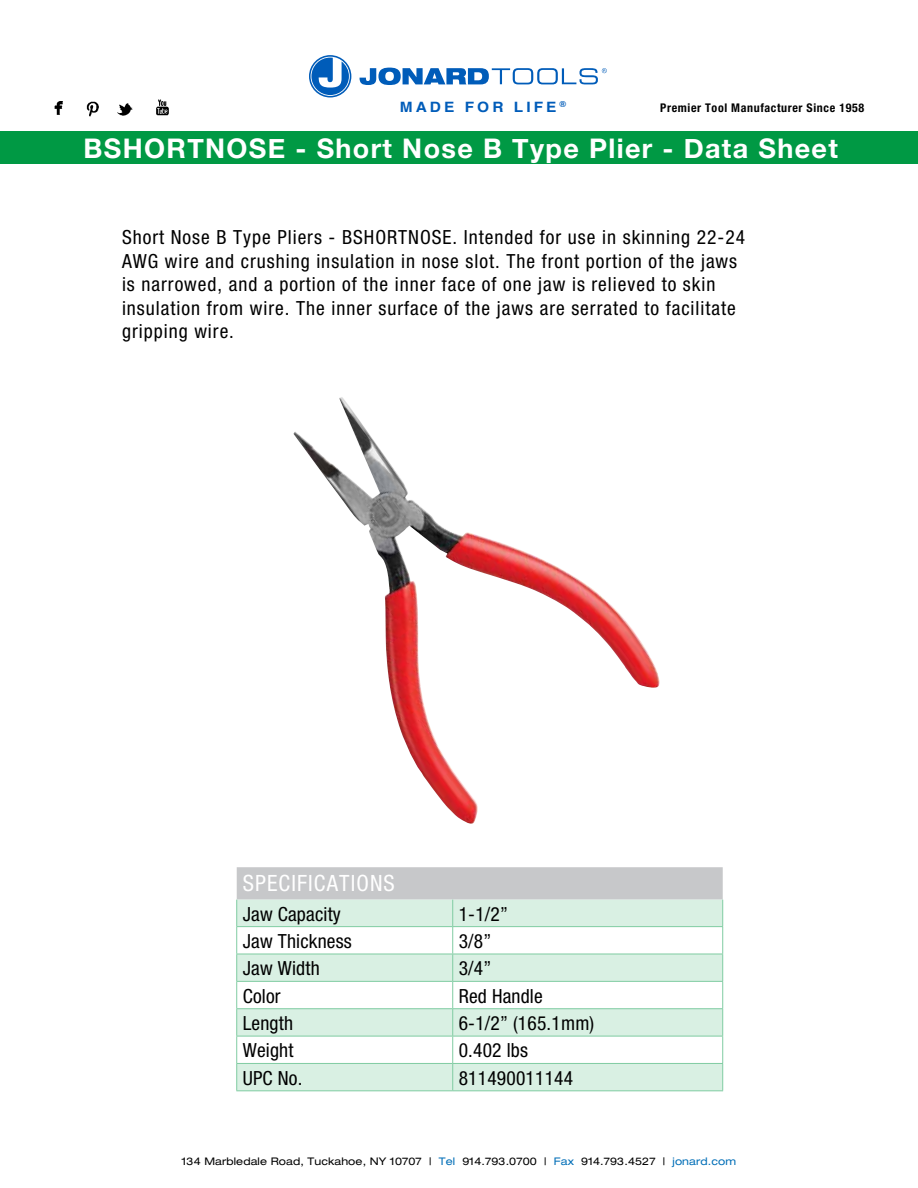
<style>
.page{position:relative;width:918px;height:1188px;background:#fff}
.page>*{position:absolute;margin:0;border:0;box-sizing:border-box;transform-origin:0 0}
.t1{font:700 27px "Helvetica Neue";letter-spacing:.05em;color:#fff}
.t2{font:condensed 22.5px "Helvetica Neue";letter-spacing:.05em;color:#fff}
.t3{font:condensed 19.5px/23.4px "Helvetica Neue";letter-spacing:.05em;color:#000}
.t4{font:condensed 19.5px "Helvetica Neue";letter-spacing:.01em;color:#000}
.t5{font:700 14.25px "Helvetica";letter-spacing:.2em;color:#005cb9;scale:1.08 1}
.t6{font:700 condensed 12px "Helvetica Neue";letter-spacing:.05em;color:#000}
.t7{font:expanded 10.5px "Helvetica Neue";letter-spacing:.01em;color:#000}
.s1{color:#006eb7}
</style>
<div class="page">
<svg style="left:360px;top:68px;width:247px;height:17px"></svg>
<svg style="left:309px;top:55px;width:42px;height:43px"></svg>
<div style="left:0;top:131px;width:918px;height:32px;background:#094"></div>
<img style="left:54px;top:99px;width:115px;height:18px">
<svg style="left:236px;top:867px;width:487px;height:223px"></svg>
<hr style="left:236px;top:1090px;width:217px;height:1px;background:#80cca2">
<hr style="left:453px;top:1090px;width:270px;height:1px;background:#80cca2">
<img style="left:293px;top:398px;width:367px;height:426px">
<p class="t5" style="left:400px;top:95px;width:155px">MADE FOR LIFE <sup>®</sup></p>
<p class="t6" style="left:660px;top:101px;width:205px">Premier Tool Manufacturer Since 1958</p>
<h1 class="t1" style="left:84px;top:127px;width:756px">BSHORTNOSE - Short Nose B Type Plier - Data Sheet</h1>
<p class="t3" style="left:122px;top:226px;width:625px">Short Nose B Type Pliers - BSHORTNOSE. Intended for use in skinning 22-24<br>AWG wire and crushing insulation in nose slot. The front portion of the jaws is narrowed, and a portion of the inner face of one jaw is relieved to skin insulation from wire. The inner surface of the jaws are serrated to facilitate gripping wire.</p>
<p class="t2" style="left:243px;top:870px;width:154px">SPECIFICATIONS</p>
<p class="t4" style="left:243px;top:902px;width:100px">Jaw Capacity</p>
<p class="t3" style="left:459px;top:902px;width:51px">1-1/2”</p>
<p class="t4" style="left:243px;top:930px;width:111px">Jaw Thickness</p>
<p class="t3" style="left:459px;top:929px;width:34px">3/8”</p>
<p class="t4" style="left:243px;top:957px;width:79px">Jaw Width</p>
<p class="t3" style="left:459px;top:957px;width:34px">3/4”</p>
<p class="t3" style="left:243px;top:984px;width:39px">Color</p>
<p class="t4" style="left:459px;top:985px;width:86px">Red Handle</p>
<p class="t3" style="left:243px;top:1011px;width:52px">Length</p>
<p class="t3" style="left:459px;top:1011px;width:137px">6-1/2” (165.1mm)</p>
<p class="t3" style="left:243px;top:1039px;width:52px">Weight</p>
<p class="t3" style="left:459px;top:1039px;width:71px">0.402 lbs</p>
<p class="t3" style="left:243px;top:1066px;width:61px">UPC No.</p>
<p class="t4" style="left:459px;top:1067px;width:116px">811490011144</p>
<p class="t7" style="left:182px;top:1154px;width:556px">134 Marbledale Road, Tuckahoe, NY 10707 | <span class="s1">Tel</span> 914.793.0700 | <span class="s1">Fax</span> 914.793.4527 | <span class="s1">jonard.com</span></p>
</div>
